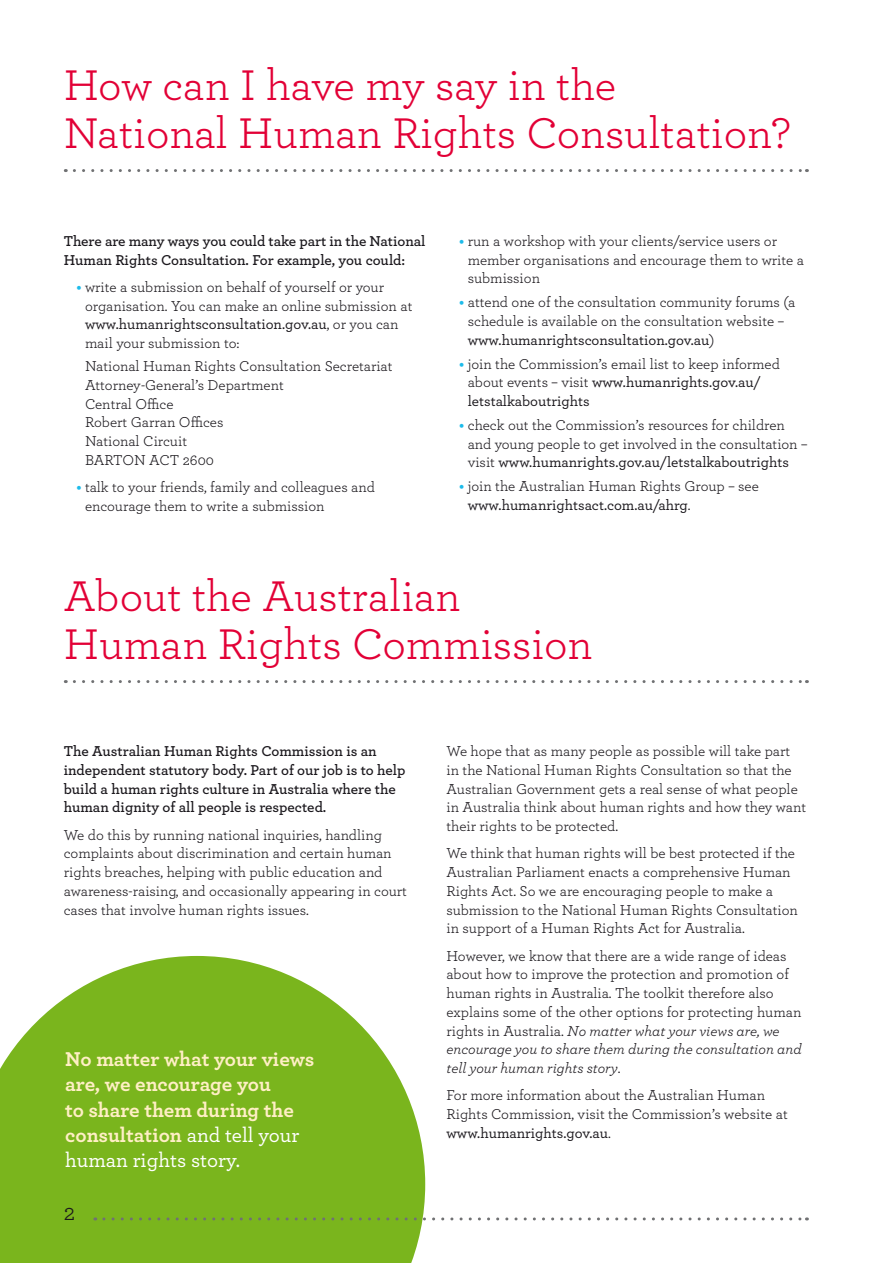
<style>
.page{position:relative;width:893px;height:1263px;background:#fff}
.page>*{position:absolute;margin:0;border:0;box-sizing:border-box;transform-origin:0 0}
.t1{font:45px/48px "Archer";color:#e20036}
.t2{font:24px "Archer";color:#1a171c}
.t3{font:700 21px/25.2px "Archer";color:#ffefc5}
.t4{font:15px/18.8px "Archer";color:#1a171c}
.t5{font:600 15px/18.8px "Archer";color:#1a171c}
.s1{font-weight:700;color:#1dbbea}
.s2{font-weight:500}
.s3{font-weight:500;color:#fff}
.s4{font-style:italic}
</style>
<div class="page">
<svg style="left:74px;top:169px;width:733px;height:3px"></svg>
<svg style="left:74px;top:680px;width:733px;height:3px"></svg>
<svg style="left:0;top:956px;width:425px;height:307px;background:#8cbf3c"></svg>
<svg style="left:104px;top:1217px;width:703px;height:3px"></svg>
<h1 class="t1" style="left:64px;top:59px;width:728px">How can I have my say in the<br>National Human Rights Consultation?</h1>
<p class="t5" style="left:64px;top:231px;width:363px">There are many ways you could take part in the National<br>Human Rights Consultation. For example, you could:</p>
<p class="t4" style="left:85px;top:277px;width:329px;text-indent:-9px"><span class="s1">•</span> write a submission on behalf of yourself or your organisation. You can make an online submission at <span class="s2">www.humanrightsconsultation.gov.au</span>, or you can mail your submission to:</p>
<p class="t4" style="left:85px;top:356px;width:309px">National Human Rights Consultation Secretariat<br>Attorney-General’s Department<br>Central Office<br>Robert Garran Offices<br>National Circuit<br>BARTON ACT 2600</p>
<p class="t4" style="left:85px;top:477px;width:291px;text-indent:-9px"><span class="s1">•</span> talk to your friends, family and colleagues and encourage them to write a submission</p>
<p class="t4" style="left:468px;top:231px;width:338px;text-indent:-9px"><span class="s1">•</span> run a workshop with your clients/service users or member organisations and encourage them to write a submission</p>
<p class="t4" style="left:468px;top:292px;width:329px;text-indent:-9px"><span class="s1">•</span> attend one of the consultation community forums (a schedule is available on the consultation website – <span class="s2">www.humanrightsconsultation.gov.au</span>)</p>
<p class="t4" style="left:468px;top:353px;width:314px;text-indent:-9px"><span class="s1">•</span> join the Commission’s email list to keep informed about events – visit <span class="s2">www.humanrights.gov.au/ letstalkaboutrights</span></p>
<p class="t4" style="left:468px;top:415px;width:341px;text-indent:-9px"><span class="s1">•</span> check out the Commission’s resources for children and young people to get involved in the consultation – visit <span class="s2">www.humanrights.gov.au/letstalkaboutrights</span></p>
<p class="t4" style="left:468px;top:476px;width:293px;text-indent:-9px"><span class="s1">•</span> join the Australian Human Rights Group – see <span class="s2">www.humanrightsact.com.au/ahrg</span>.</p>
<h1 class="t1" style="left:64px;top:570px;width:530px">About the Australian<br>Human Rights Commission</h1>
<p class="t5" style="left:64px;top:741px;width:343px">The Australian Human Rights Commission is an independent statutory body. Part of our job is to help build a human rights culture in Australia where the human dignity of all people is respected.</p>
<p class="t4" style="left:64px;top:825px;width:345px">We do this by running national inquiries, handling complaints about discrimination and certain human rights breaches, helping with public education and awareness-raising, and occasionally appearing in court cases that involve human rights issues.</p>
<h3 class="t3" style="left:65px;top:1045px;width:251px">No matter what your views are, we encourage you<br>to share them during the consultation <span class="s3">and tell your human rights story.</span></h3>
<h2 class="t2" style="left:64px;top:1196px;width:13px">2</h2>
<p class="t4" style="left:446px;top:741px;width:361px">We hope that as many people as possible will take part in the National Human Rights Consultation so that the Australian Government gets a real sense of what people in Australia think about human rights and how they want their rights to be protected.</p>
<p class="t4" style="left:446px;top:843px;width:353px">We think that human rights will be best protected if the Australian Parliament enacts a comprehensive Human Rights Act. So we are encouraging people to make a submission to the National Human Rights Consultation in support of a Human Rights Act for Australia.</p>
<p class="t4" style="left:446px;top:946px;width:357px">However, we know that there are a wide range of ideas about how to improve the protection and promotion of human rights in Australia. The toolkit therefore also explains some of the other options for protecting human rights in Australia. <span class="s4">No matter what your views are, we encourage you to share them during the consultation and tell your human rights story</span>.</p>
<p class="t4" style="left:446px;top:1085px;width:343px">For more information about the Australian Human<br>Rights Commission, visit the Commission’s website at <span class="s2">www.humanrights.gov.au</span>.</p>
</div>
